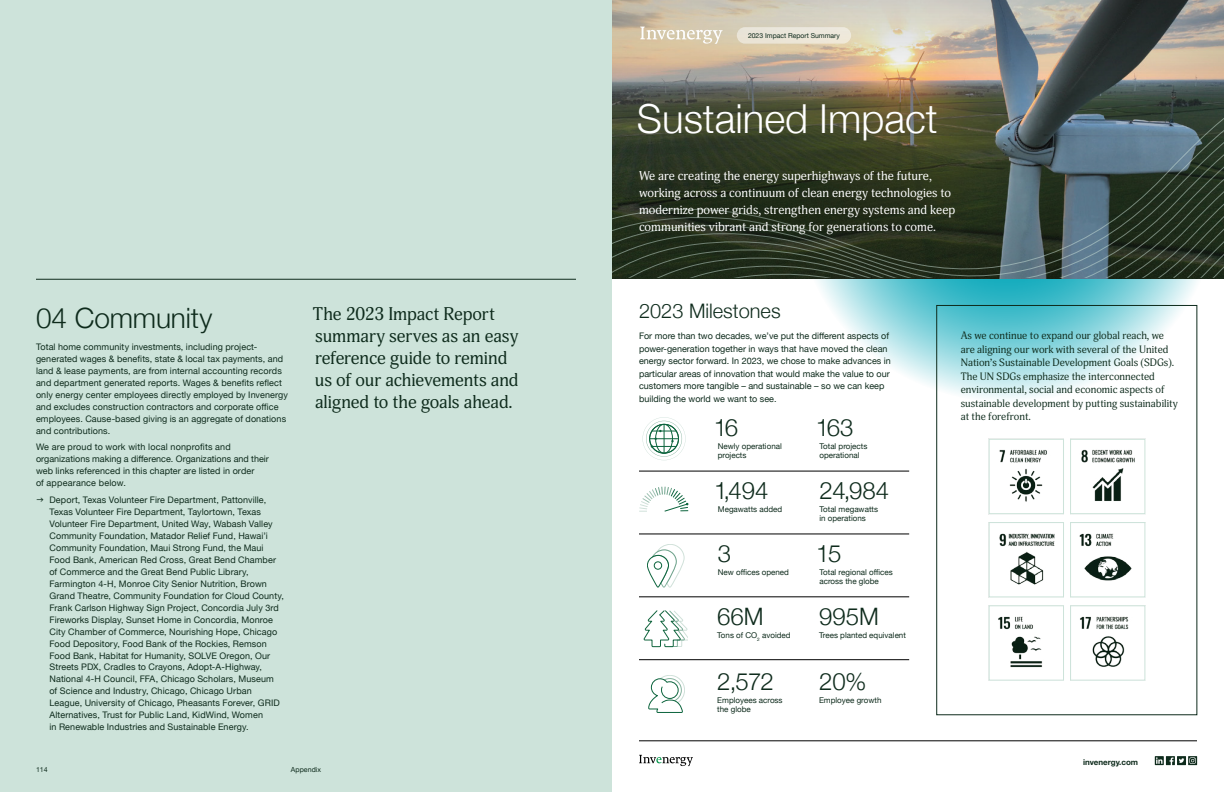
<style>
.page{position:relative;width:1224px;height:792px;background:#fff}
.page>*{position:absolute;margin:0;border:0;box-sizing:border-box;transform-origin:0 0}
.t1{font:300 40px "Helvetica Neue";color:#fff}
.t2{font:300 28px "Helvetica Neue";letter-spacing:-.005em;color:#0e2b1c}
.t3{font:300 24px "Helvetica Neue";color:#0e2b1c}
.t4{font:300 20px "Helvetica Neue";color:#0e2b1c}
.t5{font:18px/22px "Adonis";letter-spacing:-.005em;color:#0e2b1c}
.t6{font:12.5px/17px "Adonis";color:#fff}
.t7{font:10.5px/13.5px "Adonis";color:#0e2b1c}
.t8{font:9px/12px "Helvetica Neue";letter-spacing:.01em;color:#0e2b1c}
.t9{font:8px/9px "Helvetica Neue";color:#0e2b1c}
.t10{font:700 8px "Helvetica Neue";color:#0e2b1c}
.t11{font:7px "Helvetica Neue";letter-spacing:.01em;color:#0e2b1c}
.t12{font:6.8px "Helvetica Neue";color:#0e2b1c}
</style>
<div class="page">
<svg style="left:796px;top:4px;width:422px;height:399px;background:#8abec4"></svg>
<svg style="left:612px;top:0;width:612px;height:34px;background:#9b9991"></svg>
<svg style="left:1155px;top:756px;width:42px;height:9px"></svg>
<svg style="left:639px;top:755px;width:54px;height:11px"></svg>
<img style="left:999px;top:449px;width:48px;height:53px">
<div style="left:989px;top:439px;width:75px;height:75px;border:1px solid #cde3da"></div>
<img style="left:999px;top:533px;width:56px;height:52px">
<div style="left:989px;top:522px;width:75px;height:75px;border:1px solid #cde3da"></div>
<img style="left:998px;top:616px;width:45px;height:52px">
<div style="left:989px;top:605px;width:75px;height:76px;border:1px solid #cde3da"></div>
<img style="left:1081px;top:449px;width:54px;height:52px">
<div style="left:1070px;top:439px;width:75px;height:75px;border:1px solid #cde3da"></div>
<img style="left:1080px;top:616px;width:49px;height:51px">
<div style="left:1070px;top:605px;width:75px;height:76px;border:1px solid #cde3da"></div>
<img style="left:1079px;top:533px;width:53px;height:48px">
<div style="left:1070px;top:522px;width:75px;height:75px;border:1px solid #cde3da"></div>
<svg style="left:642px;top:417px;width:44px;height:43px"></svg>
<svg style="left:647px;top:544px;width:37px;height:43px"></svg>
<svg style="left:644px;top:610px;width:43px;height:37px"></svg>
<svg style="left:648px;top:675px;width:37px;height:38px"></svg>
<svg style="left:639px;top:487px;width:50px;height:25px"></svg>
<svg style="left:1019px;top:101px;width:205px;height:12px;background:#38453e"></svg>
<svg style="left:1019px;top:113px;width:205px;height:11px;background:#465556"></svg>
<svg style="left:1019px;top:124px;width:205px;height:11px;background:#597281"></svg>
<svg style="left:612px;top:135px;width:612px;height:143px;background:#526975"></svg>
<svg style="left:626px;top:146px;width:598px;height:132px;background:#536a75"></svg>
<svg style="left:641px;top:158px;width:583px;height:120px;background:#516873"></svg>
<svg style="left:656px;top:169px;width:568px;height:109px;background:#3a4b48"></svg>
<svg style="left:671px;top:180px;width:553px;height:98px;background:#35463f"></svg>
<svg style="left:686px;top:191px;width:538px;height:87px;background:#354740"></svg>
<svg style="left:701px;top:202px;width:523px;height:76px;background:#364740"></svg>
<svg style="left:716px;top:214px;width:508px;height:64px;background:#3a4a44"></svg>
<hr style="left:639px;top:471px;width:270px;height:1px;background:#000">
<hr style="left:639px;top:534px;width:270px;height:1px;background:#000">
<hr style="left:639px;top:597px;width:270px;height:1px;background:#000">
<hr style="left:639px;top:660px;width:270px;height:1px;background:#000">
<hr style="left:639px;top:741px;width:558px;height:1px;background:#000">
<div style="left:612px;top:14px;width:407px;height:216px;background:#000;opacity:.75"></div>
<svg style="left:612px;top:134px;width:377px;height:137px;background:#2b3520"></svg>
<div style="left:0;top:0;width:612px;height:792px;background:#cde3da"></div>
<hr style="left:36px;top:279px;width:540px;height:1px;background:#0e2b1c">
<h2 class="t2" style="left:36px;top:296px;width:178px">04 Community</h2>
<p class="t8" style="left:36px;top:341px;width:254px">Total home community investments, including project&shy;generated wages &amp; benefits, state &amp; local tax payments, and land &amp; lease payments, are from internal accounting records and department generated reports. Wages &amp; benefits reflect only energy center employees directly employed by Invenergy and excludes construction contractors and corporate office employees. Cause-based giving is an aggregate of donations and contributions.</p>
<p class="t8" style="left:36px;top:441px;width:234px">We are proud to work with local nonprofits and organizations making a difference. Organizations and their web links referenced in this chapter are listed in order<br>of appearance below.</p>
<p class="t8" style="left:50px;top:494px;width:236px">Deport, Texas Volunteer Fire Department, Pattonville, Texas Volunteer Fire Department, Taylortown, Texas Volunteer Fire Department, United Way, Wabash Valley Community Foundation, Matador Relief Fund, Hawai’i Community Foundation, Maui Strong Fund, the Maui Food Bank, American Red Cross, Great Bend Chamber of Commerce and the Great Bend Public Library, Farmington 4-H, Monroe City Senior Nutrition, Brown Grand Theatre, Community Foundation for Cloud County, Frank Carlson Highway Sign Project, Concordia July 3rd Fireworks Display, Sunset Home in Concordia, Monroe City Chamber of Commerce, Nourishing Hope, Chicago Food Depository, Food Bank of the Rockies, Remson Food Bank, Habitat for Humanity, SOLVE Oregon, Our Streets PDX, Cradles to Crayons, Adopt-A-Highway, National 4-H Council, FFA, Chicago Scholars, Museum<br>of Science and Industry, Chicago, Chicago Urban League, University of Chicago, Pheasants Forever, GRID Alternatives, Trust for Public Land, KidWind, Women<br>in Renewable Industries and Sustainable Energy.</p>
<h3 class="t5" style="left:313px;top:304px;width:207px">The 2023 Impact Report summary serves as an easy reference guide to remind us of our achievements and aligned to the goals ahead.</h3>
<p class="t11" style="left:36px;top:765px;width:13px">114</p>
<p class="t11" style="left:291px;top:765px;width:32px">Appendix</p>
<p class="t12" style="left:748px;top:30px;width:93px">2023 Impact Report Summary</p>
<h1 class="t1" style="left:637px;top:87px;width:302px">Sustained Impact</h1>
<h3 class="t6" style="left:639px;top:168px;width:318px">We are creating the energy superhighways of the future, working across a continuum of clean energy technologies to modernize power grids, strengthen energy systems and keep communities vibrant and strong for generations to come.</h3>
<h3 class="t4" style="left:639px;top:294px;width:143px">2023 Milestones</h3>
<p class="t8" style="left:639px;top:330px;width:253px;line-height:12.5px">For more than two decades, we’ve put the different aspects of power-generation together in ways that have moved the clean energy sector forward. In 2023, we chose to make advances in particular areas of innovation that would make the value to our customers more tangible – and sustainable – so we can keep building the world we want to see.</p>
<h3 class="t3" style="left:714px;top:408px;width:26px">16</h3>
<p class="t9" style="left:718px;top:442px;width:66px">Newly operational projects</p>
<h3 class="t3" style="left:714px;top:471px;width:56px">1,494</h3>
<p class="t9" style="left:718px;top:505px;width:66px">Megawatts added</p>
<h3 class="t3" style="left:718px;top:534px;width:15px">3</h3>
<p class="t9" style="left:718px;top:568px;width:73px">New offices opened</p>
<h3 class="t3" style="left:816px;top:408px;width:39px">163</h3>
<p class="t9" style="left:820px;top:442px;width:49px">Total projects operational</p>
<h3 class="t3" style="left:820px;top:471px;width:71px">24,984</h3>
<p class="t9" style="left:820px;top:505px;width:60px">Total megawatts in operations</p>
<h3 class="t3" style="left:816px;top:534px;width:27px">15</h3>
<p class="t9" style="left:820px;top:568px;width:75px">Total regional offices across the globe</p>
<h3 class="t3" style="left:717px;top:597px;width:48px">66M</h3>
<p class="t9" style="left:717px;top:631px;width:75px">Tons of CO<sub>2</sub> avoided</p>
<h3 class="t3" style="left:717px;top:662px;width:58px">2,572</h3>
<p class="t9" style="left:717px;top:696px;width:67px">Employees across the globe</p>
<h3 class="t3" style="left:819px;top:597px;width:61px">995M</h3>
<p class="t9" style="left:819px;top:631px;width:88px">Trees planted equivalent</p>
<h3 class="t3" style="left:819px;top:662px;width:49px">20%</h3>
<p class="t9" style="left:819px;top:696px;width:64px">Employee growth</p>
<p class="t7" style="left:961px;top:329px;width:219px">As we continue to expand our global reach, we are aligning our work with several of the United Nation’s Sustainable Development Goals (SDGs).<br>The UN SDGs emphasize the interconnected environmental, social and economic aspects of sustainable development by putting sustainability at the forefront.</p>
<p class="t10" style="left:1083px;top:756px;width:57px">invenergy.com</p>
</div>
